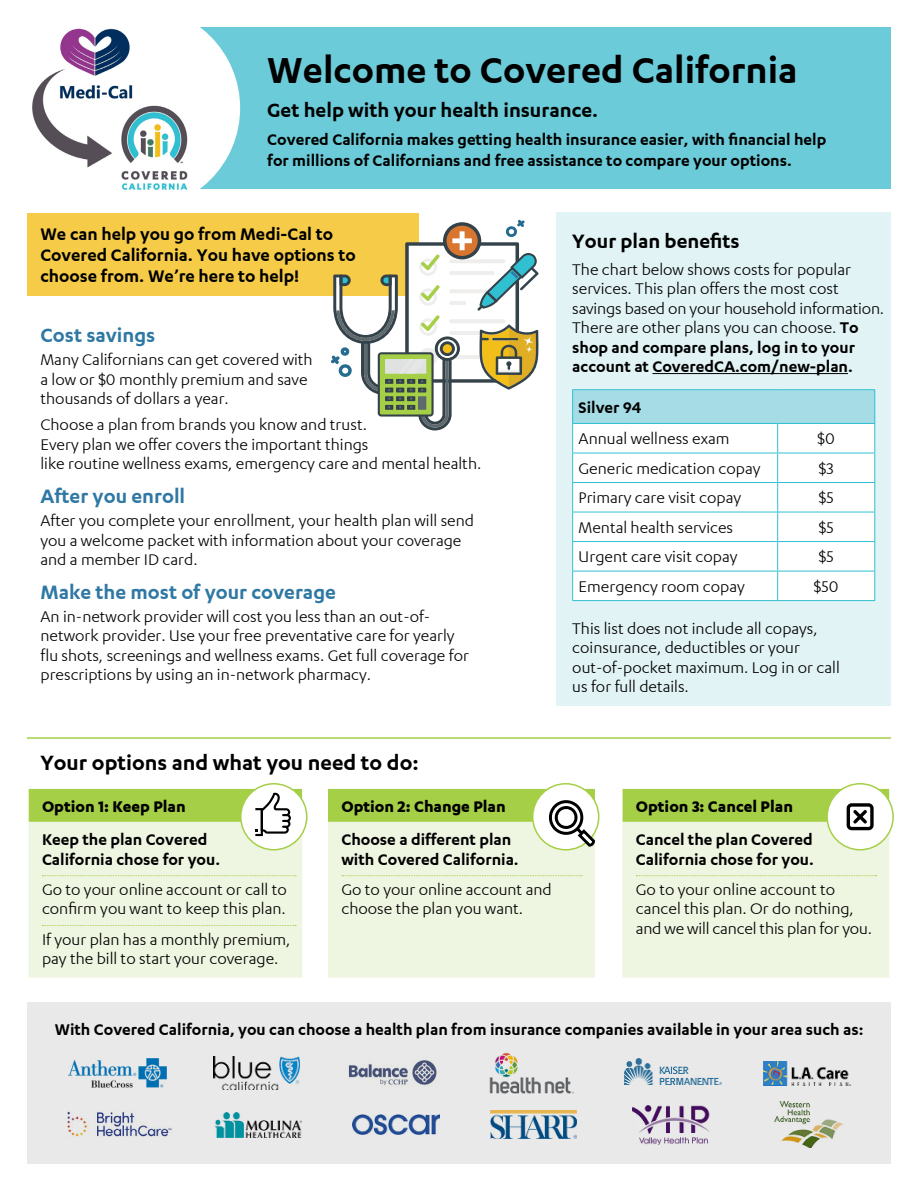
<style>
.page{position:relative;width:918px;height:1188px;background:#fff}
.page>*{position:absolute;margin:0;border:0;box-sizing:border-box;transform-origin:0 0}
.t1{font:600 42px "Karbon";color:#000}
.t2{font:600 24px "Karbon";color:#000}
.t3{font:600 22.5px "Karbon";color:#2f78a4}
.t4{font:600 22.5px "Karbon";color:#000}
.t5{font:600 19.5px/21px "Karbon";color:#000}
.t6{font:18px/19.5px "Karbon";color:#000}
.t7{font:600 18px/19.5px "Karbon";color:#000}
.t8{font:700 18px "Karbon";color:#000}
.s1{font-weight:600}
</style>
<div class="page">
<div style="left:172px;top:27px;width:719px;height:162px;background:#6bcbd8"></div>
<div style="left:37px;top:7px;width:203px;height:202px;background:#fff;border-radius:50%"></div>
<img style="left:32px;top:28px;width:156px;height:162px">
<div style="left:27px;top:1002px;width:864px;height:162px;background:#e8e9e8"></div>
<div style="left:27px;top:213px;width:391px;height:82px;background:#f5cb47"></div>
<div style="left:556px;top:213px;width:335px;height:493px;background:#e2f3f5"></div>
<hr style="left:652px;top:373px;width:196px;height:1px;background:#000">
<div style="left:573px;top:390px;width:302px;height:33px;background:#a5dce5"></div>
<hr style="left:572px;top:390px;width:1px;height:33px;background:#31c0d1">
<hr style="left:572px;top:389px;width:206px;height:1px;background:#31c0d1">
<hr style="left:778px;top:389px;width:97px;height:1px;background:#31c0d1">
<hr style="left:874px;top:390px;width:1px;height:33px;background:#31c0d1">
<hr style="left:572px;top:423px;width:206px;height:1px;background:#31c0d1">
<hr style="left:778px;top:423px;width:97px;height:1px;background:#31c0d1">
<div style="left:572px;top:424px;width:303px;height:176px;background:#fff"></div>
<hr style="left:572px;top:600px;width:206px;height:1px;background:#31c0d1">
<hr style="left:778px;top:600px;width:97px;height:1px;background:#31c0d1">
<img style="left:68px;top:1059px;width:98px;height:29px">
<img style="left:214px;top:1112px;width:87px;height:25px">
<img style="left:213px;top:1057px;width:87px;height:33px">
<img style="left:625px;top:1059px;width:97px;height:26px">
<img style="left:352px;top:1115px;width:87px;height:20px">
<img style="left:633px;top:1105px;width:77px;height:39px">
<img style="left:775px;top:1102px;width:69px;height:45px">
<img style="left:764px;top:1061px;width:87px;height:24px">
<img style="left:490px;top:1111px;width:87px;height:28px">
<img style="left:67px;top:1111px;width:105px;height:26px">
<img style="left:348px;top:1060px;width:89px;height:25px">
<img style="left:490px;top:1053px;width:84px;height:41px">
<svg style="left:331px;top:220px;width:208px;height:210px"></svg>
<div style="left:28px;top:788px;width:275px;height:190px;background:#eef5e0"></div>
<div style="left:28px;top:789px;width:274px;height:33px;background:#a5cf46"></div>
<svg style="left:42px;top:875px;width:254px;height:1px"></svg>
<svg style="left:42px;top:925px;width:254px;height:1px"></svg>
<div style="left:27px;top:787px;width:277px;height:192px;border:2px solid #fff"></div>
<div style="left:327px;top:788px;width:269px;height:190px;background:#eef5e0"></div>
<div style="left:328px;top:789px;width:267px;height:33px;background:#a5cf46"></div>
<svg style="left:342px;top:875px;width:240px;height:1px"></svg>
<div style="left:326px;top:787px;width:270px;height:192px;border:2px solid #fff"></div>
<div style="left:622px;top:788px;width:268px;height:190px;background:#eef5e0"></div>
<div style="left:622px;top:789px;width:267px;height:33px;background:#a5cf46"></div>
<svg style="left:636px;top:875px;width:241px;height:1px"></svg>
<div style="left:621px;top:787px;width:270px;height:192px;border:2px solid #fff"></div>
<hr style="left:27px;top:737px;width:864px;height:2px;background:#a5cf46">
<div style="left:241px;top:784px;width:66px;height:66px;background:#fff;border-radius:50%"></div>
<div style="left:240px;top:783px;width:68px;height:68px;border:2px solid #a5cf46;border-radius:50%"></div>
<div style="left:533px;top:784px;width:66px;height:66px;background:#fff;border-radius:50%"></div>
<div style="left:532px;top:783px;width:67px;height:68px;border:2px solid #a5cf46;border-radius:50%"></div>
<div style="left:827px;top:784px;width:66px;height:66px;background:#fff;border-radius:50%"></div>
<div style="left:826px;top:783px;width:68px;height:68px;border:2px solid #a5cf46;border-radius:50%"></div>
<svg style="left:255px;top:792px;width:36px;height:44px"></svg>
<svg style="left:547px;top:798px;width:48px;height:49px"></svg>
<svg style="left:847px;top:803px;width:27px;height:27px"></svg>
<p class="t1" style="left:267px;top:48px;width:532px">Welcome to Covered California</p>
<p class="t4" style="left:267px;top:99px;width:332px">Get help with your health insurance.</p>
<p class="t7" style="left:267px;top:129px;width:560px;line-height:21px">Covered California makes getting health insurance easier, with financial help for millions of Californians and free assistance to compare your options.</p>
<p class="t5" style="left:40px;top:223px;width:317px">We can help you go from Medi-Cal to<br>Covered California. You have options to choose from. We’re here to help!</p>
<p class="t4" style="left:572px;top:230px;width:169px">Your plan benefits</p>
<p class="t6" style="left:572px;top:260px;width:313px">The chart below shows costs for popular services. This plan offers the most cost savings based on your household information.<br>There are other plans you can choose. <span class="s1">To shop and compare plans, log in to your account at CoveredCA.com/new-plan.</span></p>
<h3 class="t7" style="left:579px;top:397px;width:64px">Silver 94</h3>
<p class="t6" style="left:579px;top:429px;width:152px">Annual wellness exam</p>
<p class="t6" style="left:818px;top:429px;width:19px">$0</p>
<p class="t6" style="left:579px;top:459px;width:183px">Generic medication copay</p>
<p class="t6" style="left:819px;top:459px;width:16px">$3</p>
<p class="t6" style="left:579px;top:488px;width:164px">Primary care visit copay</p>
<p class="t6" style="left:819px;top:488px;width:16px">$5</p>
<p class="t6" style="left:579px;top:518px;width:156px">Mental health services</p>
<p class="t6" style="left:819px;top:518px;width:16px">$5</p>
<p class="t6" style="left:579px;top:547px;width:160px">Urgent care visit copay</p>
<p class="t6" style="left:819px;top:547px;width:16px">$5</p>
<p class="t6" style="left:579px;top:577px;width:168px">Emergency room copay</p>
<p class="t6" style="left:814px;top:577px;width:26px">$50</p>
<p class="t6" style="left:572px;top:619px;width:269px">This list does not include all copays, coinsurance, deductibles or your out-of-pocket maximum. Log in or call us for full details.</p>
<h1 class="t3" style="left:40px;top:324px;width:116px">Cost savings</h1>
<p class="t6" style="left:40px;top:350px;width:274px">Many Californians can get covered with a low or $0 monthly premium and save thousands of dollars a year.</p>
<p class="t6" style="left:40px;top:415px;width:442px">Choose a plan from brands you know and trust.<br>Every plan we offer covers the important things<br>like routine wellness exams, emergency care and mental health.</p>
<h1 class="t3" style="left:40px;top:485px;width:146px">After you enroll</h1>
<p class="t6" style="left:40px;top:511px;width:435px">After you complete your enrollment, your health plan will send you a welcome packet with information about your coverage and a member ID card.</p>
<h1 class="t3" style="left:40px;top:581px;width:297px">Make the most of your coverage</h1>
<p class="t6" style="left:40px;top:607px;width:430px">An in-network provider will cost you less than an out-of&shy;network provider. Use your free preventative care for yearly flu shots, screenings and wellness exams. Get full coverage for prescriptions by using an in-network pharmacy.</p>
<h1 class="t2" style="left:40px;top:750px;width:380px">Your options and what you need to do:</h1>
<p class="t8" style="left:42px;top:797px;width:145px">Option 1: Keep Plan</p>
<p class="t7" style="left:42px;top:830px;width:180px">Keep the plan Covered<br>California chose for you.</p>
<p class="t6" style="left:42px;top:880px;width:246px">Go to your online account or call to confirm you want to keep this plan.</p>
<p class="t6" style="left:42px;top:929px;width:250px">If your plan has a monthly premium, pay the bill to start your coverage.</p>
<p class="t8" style="left:341px;top:797px;width:166px">Option 2: Change Plan</p>
<p class="t7" style="left:341px;top:830px;width:179px">Choose a different plan with Covered California.</p>
<p class="t6" style="left:341px;top:880px;width:212px">Go to your online account and choose the plan you want.</p>
<p class="t8" style="left:636px;top:797px;width:159px">Option 3: Cancel Plan</p>
<p class="t7" style="left:636px;top:830px;width:180px">Cancel the plan Covered<br>California chose for you.</p>
<p class="t6" style="left:636px;top:880px;width:238px">Go to your online account to cancel this plan. Or do nothing, and we will cancel this plan for you.</p>
<h2 class="t7" style="left:55px;top:1020px;width:810px">With Covered California, you can choose a health plan from insurance companies available in your area such as:</h2>
</div>
